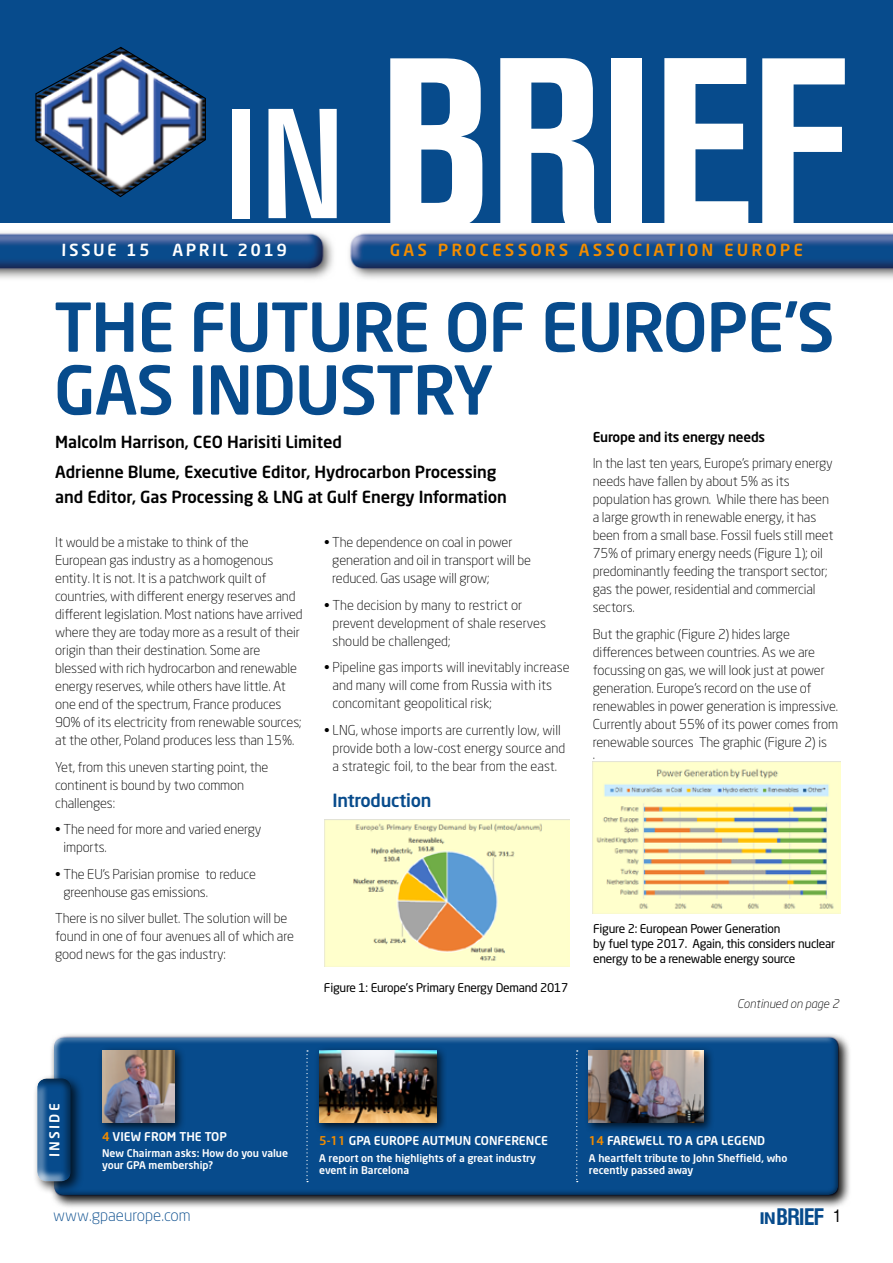
<style>
.page{position:relative;width:893px;height:1263px;background:#fff}
.page>*{position:absolute;margin:0;border:0;box-sizing:border-box;transform-origin:0 0}
.t1{font:700 condensed 239.25px "Akzidenz Grotesk BE";letter-spacing:-.01em;color:#fff}
.t2{font:condensed 154.5px "Akzidenz Grotesk BE";color:#fff;scale:1.31 1}
.t3{font:500 66.3px/62.8px "Neo Sans Std";letter-spacing:-.02em;color:#074b8c}
.t4{font:700 condensed 22.2px "Swiss 721 BT";letter-spacing:-.05em;color:#074b8c}
.t5{font:500 18px "Neo Sans Std";letter-spacing:-.015em;color:#074b8c}
.t6{font:500 16.5px/29.7px "Neo Sans Std";letter-spacing:-.005em;color:#000}
.t7{font:500 16.5px "Neo Sans Std";color:#f28c00}
.t8{font:500 16.5px "Neo Sans Std";color:#fff}
.t9{font:300 15.9px "Neo Sans Std";color:#074b8c}
.t10{font:300 13.5px/18px "Neo Sans Std";letter-spacing:-.01em;color:#000}
.t11{font:500 13.5px "Neo Sans Std";letter-spacing:-.015em;color:#000}
.t12{font:500 13.5px "Neo Sans";color:#fff}
.t13{font:12px/15px "Neo Sans Std";letter-spacing:-.02em;color:#000}
.t14{font:500 12px "Neo Sans";color:#fff}
.t15{font:italic 300 12px "Neo Sans Std";color:#000}
.t16{font:500 10.5px/12px "Neo Sans";color:#fff}
.s1{color:#f28c00}
.s2{font-size:15.6px}
.s3{font-weight:400;font-size:16.5px;color:#000}
</style>
<div class="page">
<img style="left:0;top:232px;width:893px;height:47px">
<div style="left:0;top:0;width:893px;height:223px;background:#074b8c"></div>
<div style="left:49px;top:1032px;width:803px;height:176px;background:#000;opacity:.75"></div>
<div style="left:45px;top:1029px;width:793px;height:167px;background:#fff"></div>
<div style="left:51px;top:1034px;width:795px;height:162px;background:#000;opacity:.75"></div>
<div style="left:32px;top:1073px;width:52px;height:121px;background:#000;opacity:.75"></div>
<div style="left:27px;top:1076px;width:45px;height:118px;background:#fff;opacity:.75"></div>
<div style="left:32px;top:1066px;width:40px;height:119px;background:#000;opacity:.75"></div>
<svg style="left:34px;top:46px;width:172px;height:152px"></svg>
<div style="left:97px;top:1045px;width:89px;height:89px;background:#000;opacity:.75"></div>
<img style="left:102px;top:1050px;width:72px;height:72px">
<div style="left:314px;top:1045px;width:133px;height:89px;background:#000;opacity:.75"></div>
<img style="left:319px;top:1050px;width:118px;height:72px">
<svg style="left:306px;top:1050px;width:2px;height:132px"></svg>
<div style="left:584px;top:1045px;width:131px;height:89px;background:#000;opacity:.75"></div>
<img style="left:589px;top:1050px;width:115px;height:72px">
<svg style="left:576px;top:1050px;width:2px;height:132px"></svg>
<img style="left:324px;top:820px;width:245px;height:146px">
<img style="left:592px;top:761px;width:248px;height:153px">
<h2 class="t2" style="left:222px;top:79px;width:97px">IN</h2>
<p class="t8" style="left:62px;top:240px;width:90px">ISSUE 15</p>
<p class="t8" style="left:172px;top:240px;width:116px">APRIL 2019</p>
<h1 class="t1" style="left:378px;top:7px;width:468px">BRIEF</h1>
<p class="t7" style="left:390px;top:240px;width:415px">GAS PROCESSORS ASSOCIATION EUROPE</p>
<h3 class="t3" style="left:54px;top:294px;width:782px">THE FUTURE OF EUROPE'S<br>GAS INDUSTRY</h3>
<p class="t6" style="left:55px;top:427px;width:443px">Malcolm Harrison, CEO Harisiti Limited<br>Adrienne Blume, Executive Editor, Hydrocarbon Processing</p>
<p class="t6" style="left:55px;top:482px;width:453px">and Editor, Gas Processing &amp; LNG at Gulf Energy Information</p>
<p class="t10" style="left:55px;top:533px;width:249px">It would be a mistake to think of the European gas industry as a homogenous entity. It is not. It is a patchwork quilt of countries, with different energy reserves and different legislation. Most nations have arrived where they are today more as a result of their origin than their destination. Some are blessed with rich hydrocarbon and renewable energy reserves, while others have little. At one end of the spectrum, France produces 90% of its electricity from renewable sources; at the other, Poland produces less than 15%.</p>
<p class="t10" style="left:55px;top:758px;width:215px">Yet, from this uneven starting point, the continent is bound by two common challenges:</p>
<p class="t10" style="left:64px;top:820px;width:199px;text-indent:-8px">• The need for more and varied energy imports.</p>
<p class="t10" style="left:64px;top:865px;width:194px;text-indent:-8px">• The EU's Parisian promise to reduce greenhouse gas emissions.</p>
<p class="t10" style="left:55px;top:909px;width:240px">There is no silver bullet. The solution will be found in one of four avenues all of which are good news for the gas industry:</p>
<p class="t10" style="left:332px;top:533px;width:200px;text-indent:-8px">• The dependence on coal in power generation and oil in transport will be reduced. Gas usage will grow;</p>
<p class="t10" style="left:333px;top:596px;width:215px;text-indent:-9px">• The decision by many to restrict or prevent development of shale reserves should be challenged;</p>
<p class="t10" style="left:333px;top:658px;width:239px;text-indent:-9px">• Pipeline gas imports will inevitably increase and many will come from Russia with its concomitant geopolitical risk;</p>
<p class="t10" style="left:333px;top:720px;width:234px;text-indent:-9px">• LNG, whose imports are currently low, will provide both a low-cost energy source and a strategic foil, to the bear from the east.</p>
<h3 class="t5" style="left:333px;top:789px;width:100px">Introduction</h3>
<p class="t13" style="left:324px;top:980px;width:246px">Figure 1: Europe's Primary Energy Demand 2017</p>
<p class="t11" style="left:593px;top:428px;width:174px">Europe and its energy needs</p>
<p class="t10" style="left:593px;top:454px;width:242px">In the last ten years, Europe's primary energy needs have fallen by about 5% as its population has grown. While there has been a large growth in renewable energy, it has been from a small base. Fossil fuels still meet 75% of primary energy needs (Figure 1); oil predominantly feeding the transport sector; gas the power, residential and commercial sectors.</p>
<p class="t10" style="left:593px;top:624px;width:247px">But the graphic (Figure 2) hides large differences between countries. As we are focussing on gas, we will look just at power generation. Europe's record on the use of renewables in power generation is impressive.<br>Currently about 55% of its power comes from renewable sources The graphic (Figure 2) is</p>
<p class="t10" style="left:593px;top:745px;width:4px">.</p>
<p class="t13" style="left:593px;top:921px;width:244px">Figure 2: European Power Generation<br>by fuel type 2017. Again, this considers nuclear energy to be a renewable energy source</p>
<p class="t15" style="left:737px;top:996px;width:103px">Continued on page 2</p>
<p class="t12" style="left:46px;top:1157px;width:56px;rotate:-90deg">INSIDE</p>
<p class="t14" style="left:102px;top:1129px;width:126px"><span class="s1">4</span> VIEW FROM THE TOP</p>
<p class="t16" style="left:102px;top:1147px;width:188px">New Chairman asks: How do you value your GPA membership?</p>
<p class="t9" style="left:53px;top:1206px;width:139px">www.gpaeurope.com</p>
<p class="t14" style="left:319px;top:1133px;width:230px"><span class="s1">5-11</span> GPA EUROPE AUTMUN CONFERENCE</p>
<p class="t16" style="left:319px;top:1151px;width:218px">A report on the highlights of a great industry event in Barcelona</p>
<p class="t14" style="left:589px;top:1133px;width:178px"><span class="s1">14</span> FAREWELL TO A GPA LEGEND</p>
<p class="t16" style="left:589px;top:1151px;width:200px">A heartfelt tribute to John Sheffield, who recently passed away</p>
<h3 class="t4" style="left:759px;top:1204px;width:83px"><span class="s2">IN</span>BRIEF <span class="s3">1</span></h3>
</div>
